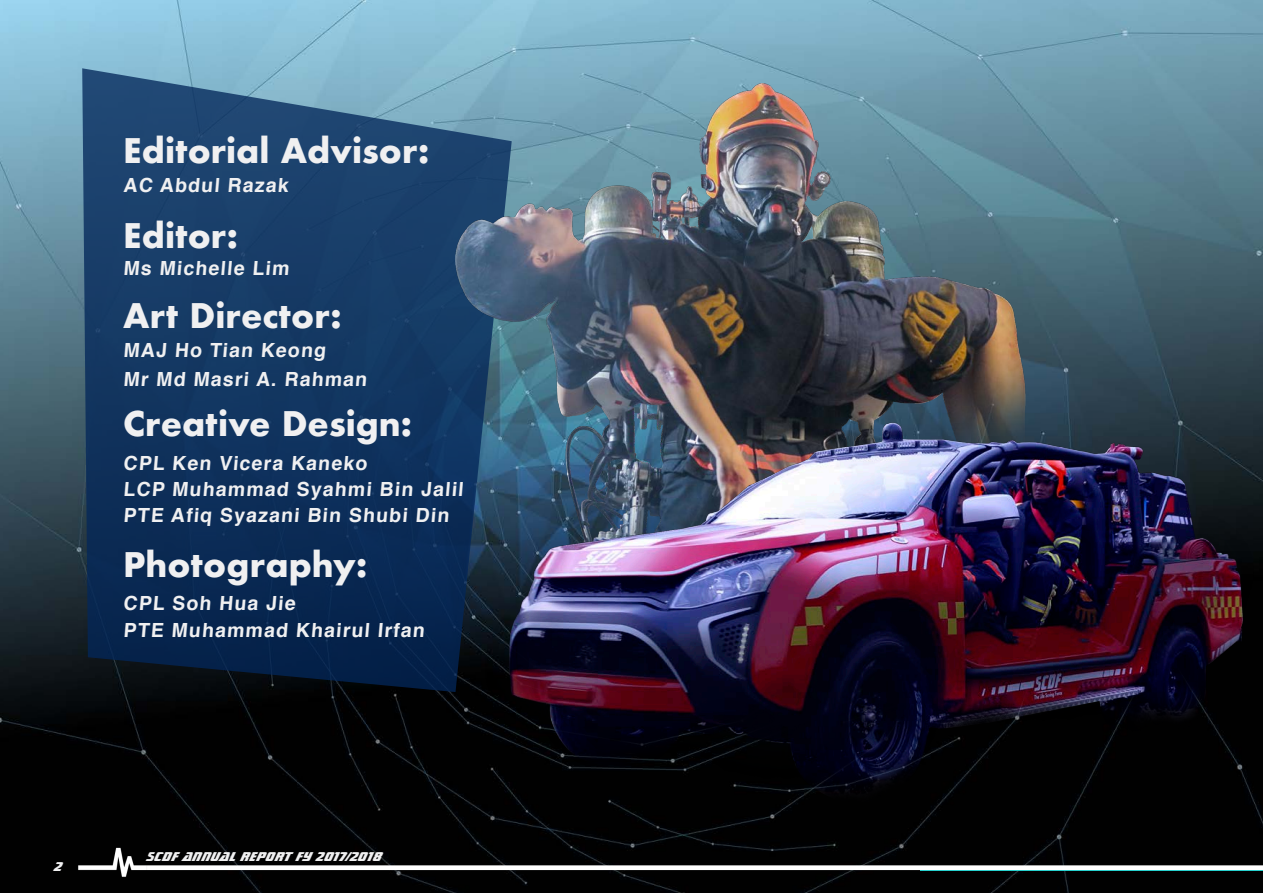
<style>
.page{position:relative;width:1263px;height:893px;background:#fff}
.page>*{position:absolute;margin:0;border:0;box-sizing:border-box;transform-origin:0 0}
.t1{font:700 33px "Futura";color:#f0f0f1}
.t2{font:700 19.5px "Helvetica";color:#f0f0f1}
.t3{font:800 13.5px "Star Trek Gen BT";color:#f0f0f1}
</style>
<div class="page">
<img style="left:0;top:0;width:1263px;height:893px">
<svg style="left:82px;top:68px;width:430px;height:624px;background:#183b63"></svg>
<img style="left:455px;top:83px;width:672px;height:242px">
<img style="left:448px;top:325px;width:815px;height:486px">
<img style="left:0;top:839px;width:1262px;height:53px">
<p class="t1" style="left:123px;top:127px;width:308px">Editorial Advisor:</p>
<p class="t2" style="left:123px;top:170px;width:169px">AC Abdul Razak</p>
<p class="t1" style="left:123px;top:212px;width:116px">Editor:</p>
<p class="t2" style="left:123px;top:252px;width:170px">Ms Michelle Lim</p>
<p class="t1" style="left:123px;top:292px;width:220px">Art Director:</p>
<p class="t2" style="left:123px;top:335px;width:207px">MAJ Ho Tian Keong</p>
<p class="t2" style="left:123px;top:363px;width:248px">Mr Md Masri A. Rahman</p>
<p class="t1" style="left:123px;top:400px;width:290px">Creative Design:</p>
<p class="t2" style="left:123px;top:448px;width:248px">CPL Ken Vicera Kaneko</p>
<p class="t2" style="left:123px;top:474px;width:344px">LCP Muhammad Syahmi Bin Jalil</p>
<p class="t2" style="left:123px;top:499px;width:330px">PTE Afiq Syazani Bin Shubi Din</p>
<p class="t1" style="left:123px;top:541px;width:246px">Photography:</p>
<p class="t2" style="left:123px;top:587px;width:176px">CPL Soh Hua Jie</p>
<p class="t2" style="left:123px;top:614px;width:306px">PTE Muhammad Khairul Irfan</p>
<p class="t3" style="left:55px;top:857px;width:9px">2</p>
<p class="t3" style="left:147px;top:848px;width:237px">SCDF ANNUAL REPORT FY 2017/2018</p>
</div>
